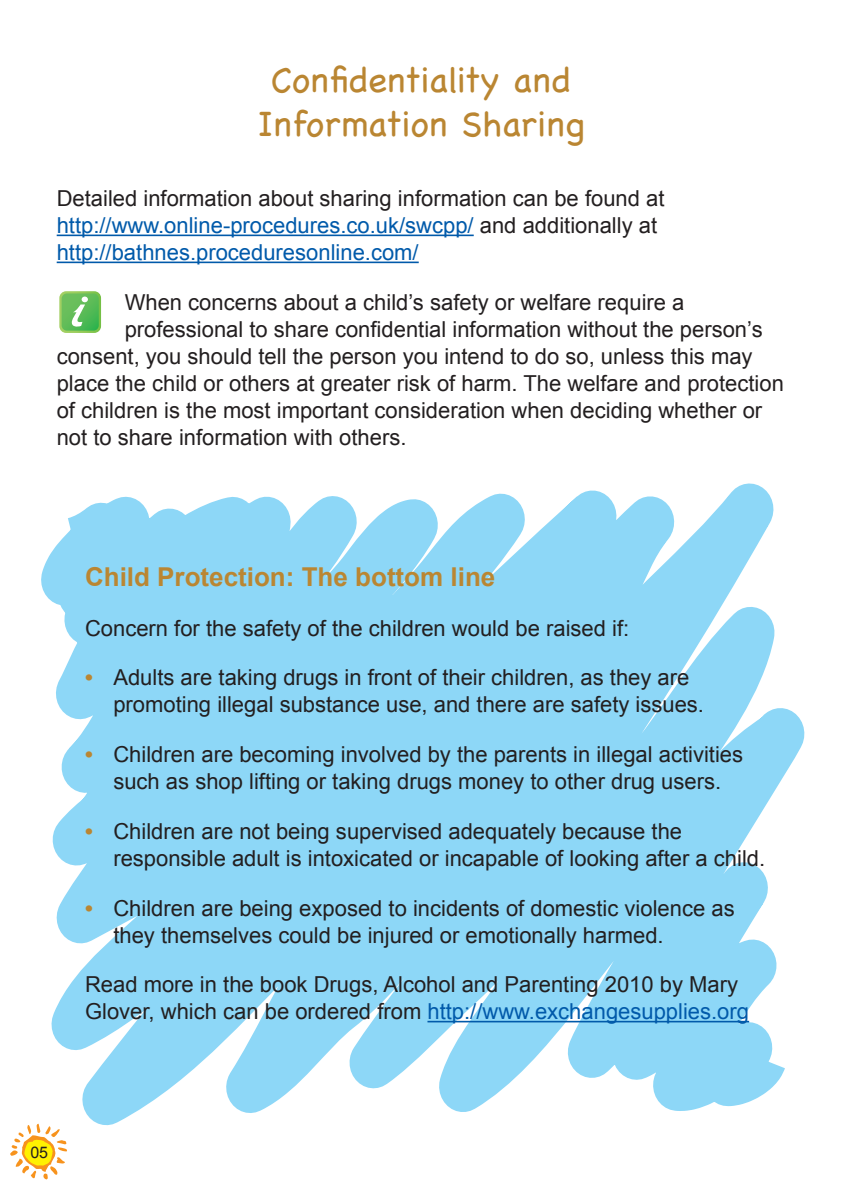
<style>
.page{position:relative;width:842px;height:1191px;background:#fff}
.page>*{position:absolute;margin:0;border:0;box-sizing:border-box;transform-origin:0 0}
.t1{font:36px/44px "Chalkboard";color:#ba8632;text-align:center}
.t2{font:700 26px "Arial";color:#ba8632}
.t3{font:22px/27px "Arial";color:#231f20}
.t4{font:22px/27px "Arial";color:#015aaa}
.t5{font:16px "Arial";color:#231f20}
.s1{color:#231f20}
.s2{font-weight:700;color:#ba8632}
.s3{color:#015aaa}
</style>
<div class="page">
<svg style="left:41px;top:483px;width:763px;height:642px"></svg>
<div style="left:117px;top:578px;width:570px;height:419px;background:#8dd7f7"></div>
<svg style="left:10px;top:1123px;width:57px;height:56px"></svg>
<hr style="left:57px;top:234px;width:417px;height:2px;background:#015aaa">
<hr style="left:57px;top:261px;width:362px;height:2px;background:#015aaa">
<svg style="left:59px;top:291px;width:42px;height:42px;background:#79c66c"></svg>
<hr style="left:427px;top:1020px;width:322px;height:2px;background:#015aaa">
<p class="t1" style="left:257px;top:58px;width:328px">Confidentiality and<br>Information Sharing</p>
<p class="t4" style="left:57px;top:185px;width:609px"><span class="s1">Detailed information about sharing information can be found at </span>http://www.online-procedures.co.uk/swcpp/ <span class="s1">and additionally at </span>http://bathnes.proceduresonline.com/</p>
<p class="t3" style="left:125px;top:289px;width:561px">When concerns about a child’s safety or welfare require a</p>
<p class="t3" style="left:125px;top:316px;width:639px">professional to share confidential information without the person’s</p>
<p class="t3" style="left:57px;top:343px;width:697px">consent, you should tell the person you intend to do so, unless this may</p>
<p class="t3" style="left:57px;top:370px;width:729px">place the child or others at greater risk of harm. The welfare and protection</p>
<p class="t3" style="left:57px;top:397px;width:707px">of children is the most important consideration when deciding whether or</p>
<p class="t3" style="left:57px;top:424px;width:351px">not to share information with others.</p>
<p class="t2" style="left:85px;top:560px;width:412px">Child Protection: The bottom line</p>
<p class="t3" style="left:85px;top:615px;width:546px">Concern for the safety of the children would be raised if:</p>
<p class="t3" style="left:113px;top:664px;width:592px;text-indent:-28px"><span class="s2">•</span> Adults are taking drugs in front of their children, as they are promoting illegal substance use, and there are safety issues.</p>
<p class="t3" style="left:85px;top:741px;width:660px;text-align:center"><span class="s2">•</span> Children are becoming involved by the parents in illegal activities such as shop lifting or taking drugs money to other drug users.</p>
<p class="t3" style="left:113px;top:818px;width:653px;text-indent:-28px"><span class="s2">•</span> Children are not being supervised adequately because the responsible adult is intoxicated or incapable of looking after a child.</p>
<p class="t3" style="left:113px;top:894px;width:623px;text-indent:-28px"><span class="s2">•</span> Children are being exposed to incidents of domestic violence as they themselves could be injured or emotionally harmed.</p>
<p class="t3" style="left:85px;top:971px;width:665px">Read more in the book Drugs, Alcohol and Parenting 2010 by Mary<br>Glover, which can be ordered from <span class="s3">http://www.exchangesupplies.org</span></p>
<p class="t5" style="left:30px;top:1142px;width:19px">05</p>
</div>
